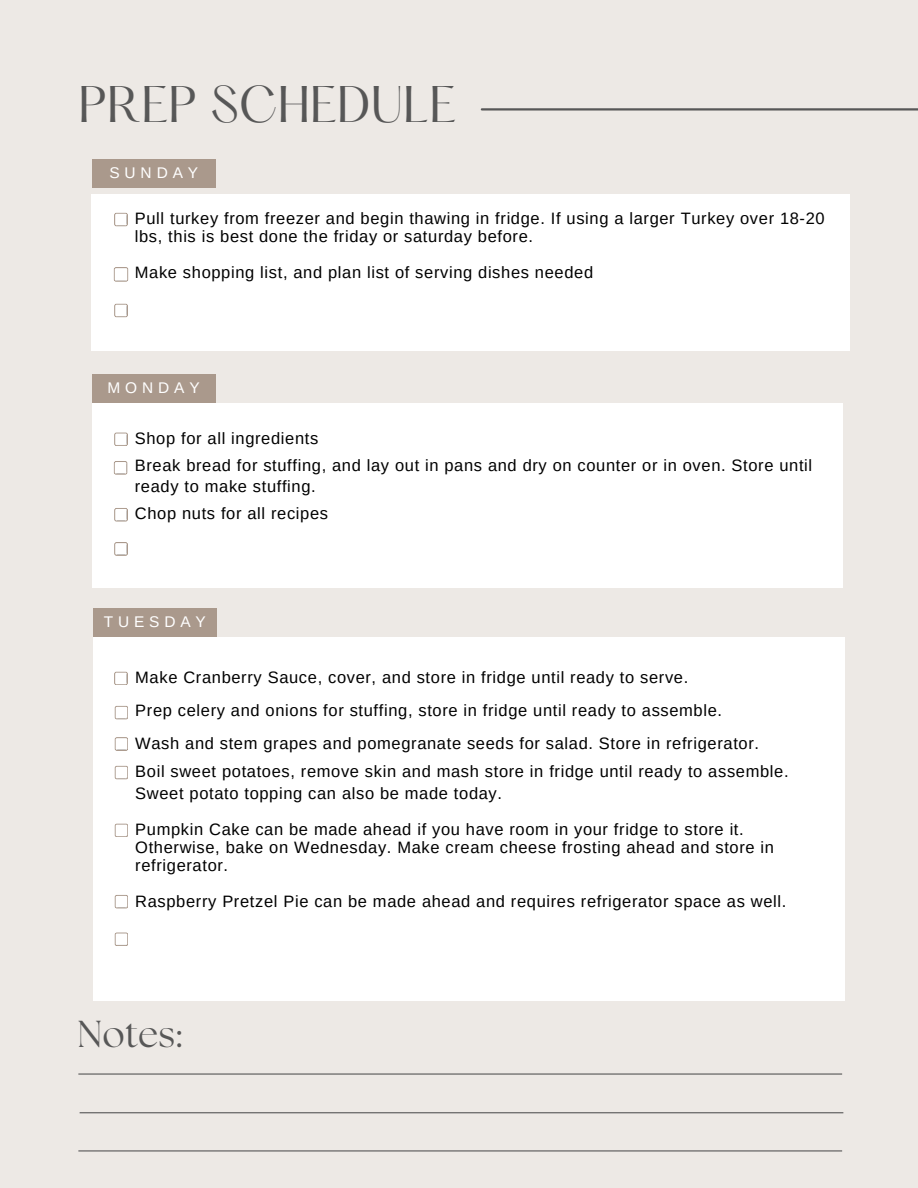
<style>
.page{position:relative;width:918px;height:1188px;background:#ede9e5}
.page>*{position:absolute;margin:0;border:0;box-sizing:border-box;transform-origin:0 0}
.t1{font:45px "Hatton";letter-spacing:.005em;color:#575757}
.t2{font:37.5px "The Seasons";letter-spacing:.005em;color:#575757}
.t3{font:16.5px/18px "Arimo";letter-spacing:.04em;color:#000}
.t4{font:15.45px "Arimo";letter-spacing:.315em;color:#fff}
</style>
<div class="page">
<div style="left:92px;top:194px;width:758px;height:157px;background:#fff"></div>
<hr style="left:80px;top:1112px;width:763px;height:1px;background:#575757">
<hr style="left:78px;top:1073px;width:764px;height:2px;background:#575757">
<hr style="left:78px;top:1150px;width:764px;height:1px;background:#575757">
<div style="left:93px;top:403px;width:750px;height:185px;background:#fff"></div>
<div style="left:93px;top:637px;width:752px;height:363px;background:#fff"></div>
<div style="left:92px;top:159px;width:123px;height:29px;background:#aa998c"></div>
<div style="left:92px;top:374px;width:123px;height:29px;background:#aa998c"></div>
<div style="left:93px;top:608px;width:124px;height:29px;background:#aa998c"></div>
<svg style="left:114px;top:213px;width:14px;height:13px"></svg>
<svg style="left:114px;top:267px;width:14px;height:15px"></svg>
<svg style="left:114px;top:432px;width:14px;height:14px"></svg>
<svg style="left:114px;top:461px;width:13px;height:13px"></svg>
<svg style="left:114px;top:508px;width:14px;height:13px"></svg>
<svg style="left:114px;top:542px;width:14px;height:14px"></svg>
<svg style="left:114px;top:671px;width:14px;height:14px"></svg>
<svg style="left:114px;top:706px;width:14px;height:13px"></svg>
<svg style="left:114px;top:737px;width:14px;height:14px"></svg>
<svg style="left:114px;top:766px;width:14px;height:13px"></svg>
<svg style="left:114px;top:823px;width:14px;height:14px"></svg>
<svg style="left:114px;top:895px;width:14px;height:13px"></svg>
<hr style="left:482px;top:108px;width:436px;height:3px;background:#575757">
<svg style="left:114px;top:932px;width:14px;height:14px"></svg>
<svg style="left:114px;top:304px;width:14px;height:13px"></svg>
<p class="t1" style="left:78px;top:84px;width:379px">PREP SCHEDULE</p>
<p class="t4" style="left:109px;top:164px;width:90px">SUNDAY</p>
<p class="t3" style="left:135px;top:209px;width:691px">Pull turkey from freezer and begin thawing in fridge. If using a larger Turkey over 18-20 lbs, this is best done the friday or saturday before.</p>
<p class="t3" style="left:135px;top:263px;width:460px">Make shopping list, and plan list of serving dishes needed</p>
<p class="t4" style="left:108px;top:379px;width:94px">MONDAY</p>
<p class="t3" style="left:135px;top:429px;width:185px">Shop for all ingredients</p>
<p class="t3" style="left:135px;top:454px;width:679px;line-height:21.3px">Break bread for stuffing, and lay out in pans and dry on counter or in oven. Store until ready to make stuffing.</p>
<p class="t3" style="left:135px;top:504px;width:195px">Chop nuts for all recipes</p>
<p class="t4" style="left:104px;top:613px;width:104px">TUESDAY</p>
<p class="t3" style="left:135px;top:668px;width:555px">Make Cranberry Sauce, cover, and store in fridge until ready to serve.</p>
<p class="t3" style="left:135px;top:701px;width:588px">Prep celery and onions for stuffing, store in fridge until ready to assemble.</p>
<p class="t3" style="left:135px;top:735px;width:625px">Wash and stem grapes and pomegranate seeds for salad. Store in refrigerator.</p>
<p class="t3" style="left:135px;top:761px;width:655px;line-height:21.3px">Boil sweet potatoes, remove skin and mash store in fridge until ready to assemble.<br>Sweet potato topping can also be made today.</p>
<p class="t3" style="left:135px;top:820px;width:640px">Pumpkin Cake can be made ahead if you have room in your fridge to store it.<br>Otherwise, bake on Wednesday. Make cream cheese frosting ahead and store in refrigerator.</p>
<p class="t3" style="left:135px;top:892px;width:653px">Raspberry Pretzel Pie can be made ahead and requires refrigerator space as well.</p>
<p class="t2" style="left:77px;top:1017px;width:106px">Notes:</p>
</div>
